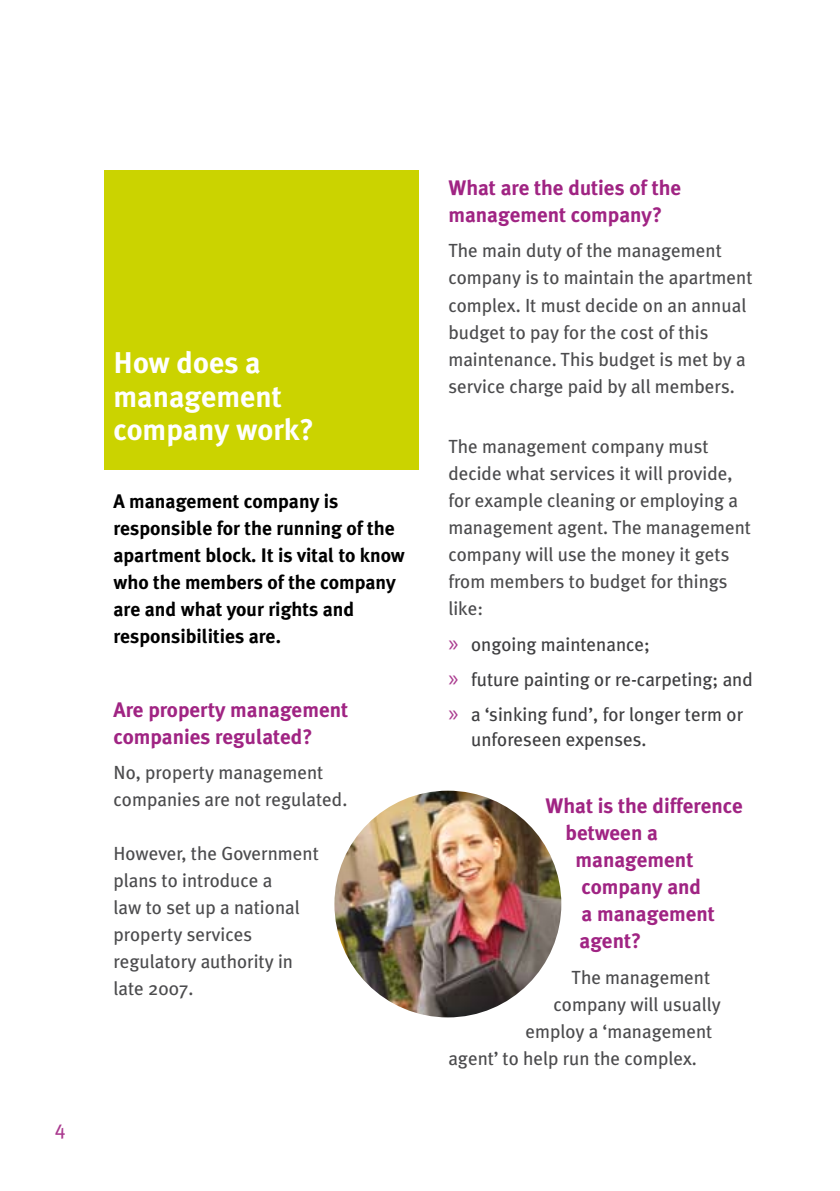
<style>
.page{position:relative;width:840px;height:1191px;background:#fff}
.page>*{position:absolute;margin:0;border:0;box-sizing:border-box;transform-origin:0 0}
.Heading_2{font:700 30px/33px "Meta Plus";color:#fff}
.t1{font:24px/35px "Myriad Pro";color:#aa3a8f;text-align:justify}
.A_Subheads{font:700 21px/27px "Meta Plus";color:#a02483}
.Normal_bold{font:700 19.6px/27px "Meta Plus";color:#000}
.A_body_text{font:19px/27px "Meta Plus";color:#4b4b4d}
.indent{font:19px/25px "Meta Plus";color:#3e3e40}
</style>
<div class="page">
<div style="left:103px;top:170px;width:315px;height:300px;background:#cbd300"></div>
<img style="left:334px;top:790px;width:227px;height:227px;border-radius:50%">
<p class="Heading_2" style="left:113px;top:346px;width:202px">How does a management company work?</p>
<p class="Normal_bold" style="left:113px;top:487px;width:292px">A management company is responsible for the running of the apartment block. It is vital to know who the members of the company are and what your rights and responsibilities are.</p>
<p class="A_Subheads" style="left:113px;top:696px;width:236px">Are property management companies regulated?</p>
<p class="A_body_text" style="left:113px;top:759px;width:235px">No, property management companies are not regulated.</p>
<p class="A_body_text" style="left:113px;top:840px;width:207px">However, the Government plans to introduce a<br>law to set up a national property services regulatory authority in late 2007.</p>
<p class="A_Subheads" style="left:448px;top:174px;width:234px">What are the duties of the management company?</p>
<p class="A_body_text" style="left:448px;top:237px;width:305px">The main duty of the management company is to maintain the apartment complex. It must decide on an annual budget to pay for the cost of this maintenance. This budget is met by a service charge paid by all members.</p>
<p class="A_body_text" style="left:448px;top:432px;width:304px">The management company must decide what services it will provide, for example cleaning or employing a management agent. The management company will use the money it gets from members to budget for things like:</p>
<p class="indent" style="left:471px;top:632px;width:180px">ongoing maintenance;</p>
<p class="indent" style="left:471px;top:667px;width:283px">future painting or re-carpeting; and</p>
<p class="indent" style="left:471px;top:702px;width:273px">a ‘sinking fund’, for longer term or unforeseen expenses.</p>
<p class="t1" style="left:448px;top:625px;width:12px">» » »</p>
<p class="A_Subheads" style="left:545px;top:792px;width:199px">What is the difference</p>
<p class="A_Subheads" style="left:565px;top:819px;width:94px">between a</p>
<p class="A_Subheads" style="left:575px;top:846px;width:119px">management</p>
<p class="A_Subheads" style="left:581px;top:873px;width:121px">company and</p>
<p class="A_Subheads" style="left:581px;top:900px;width:135px">a management</p>
<p class="A_Subheads" style="left:579px;top:927px;width:63px">agent?</p>
<p class="A_body_text" style="left:571px;top:963px;width:140px">The management</p>
<p class="A_body_text" style="left:553px;top:990px;width:169px">company will usually</p>
<p class="A_body_text" style="left:525px;top:1017px;width:188px">employ a ‘management</p>
<p class="A_body_text" style="left:448px;top:1044px;width:250px">agent’ to help run the complex.</p>
</div>
